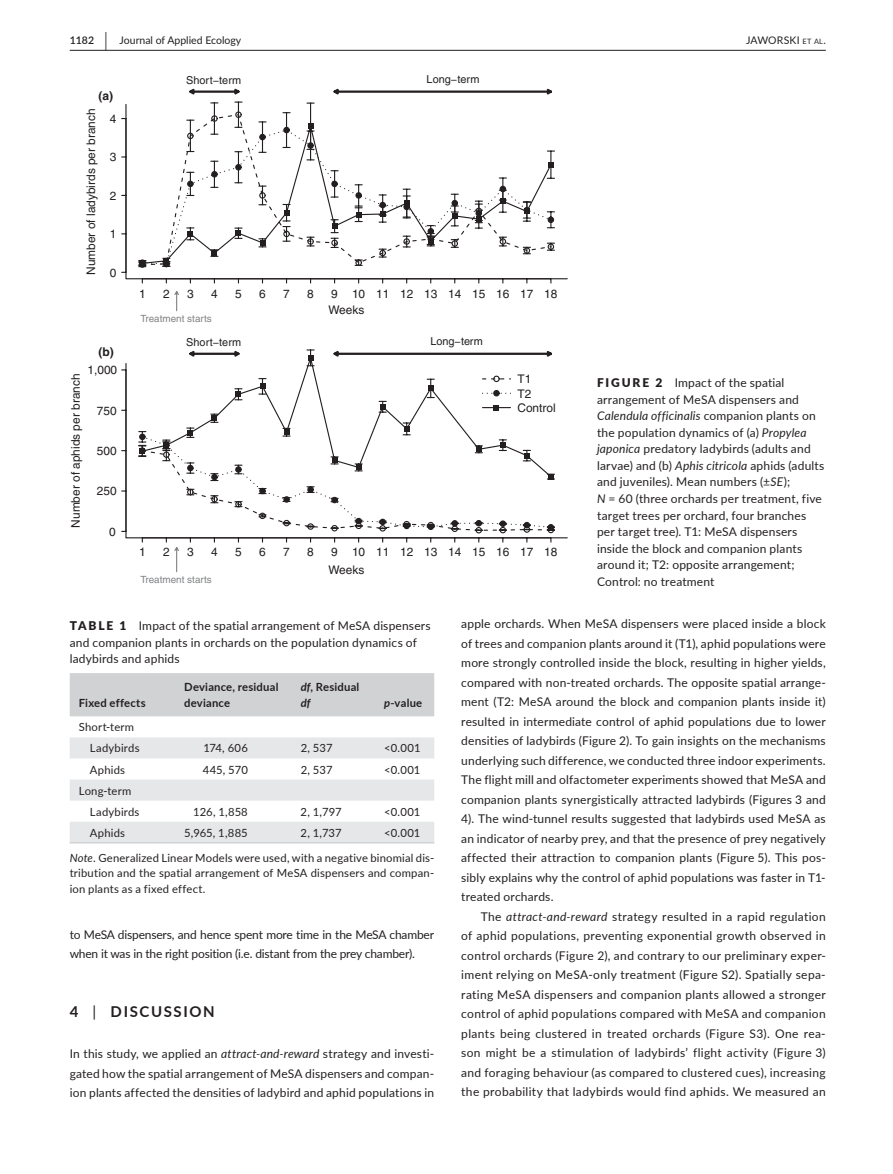
<style>
.page{position:relative;width:893px;height:1174px;background:#fff}
.page>*{position:absolute;margin:0;border:0;box-sizing:border-box;transform-origin:0 0}
.t1{font:700 15px "Lato";letter-spacing:.11em;color:#231f20}
.t2{font:12px/19.5px "Lato";letter-spacing:.015em;color:#231f20;text-align:justify}
.t3{font:12px/19.5px "Lato";letter-spacing:-.015em;color:#231f20}
.t4{font:700 12px "Helvetica";color:#231f20}
.t5{font:11.85px/14.4px "Helvetica";color:#231f20}
.t6{font:11.25px/21px "Lato";letter-spacing:.015em;color:#231f20}
.t7{font:700 11.25px/15.8px "Lato";letter-spacing:.02em;color:#231f20}
.t8{font:10.95px "Helvetica";color:#231f20}
.t9{font:10.5px "Lato";color:#231f20}
.t10{font:10.5px "Lato";letter-spacing:.015em;color:#231f20}
.t11{font:600 10.5px "Lato";color:#231f20}
.t12{font:9.9px "Helvetica";color:#808285}
.s1{font-size:19.5px}
.s2{font-size:7.35px}
.s3{font-weight:900}
.s4{font-style:italic}
.s5{font-weight:400}
</style>
<div class="page">
<hr style="left:70px;top:50px;width:756px;height:1px;background:#231f20">
<svg style="left:125px;top:103px;width:443px;height:177px"></svg>
<svg style="left:138px;top:112px;width:418px;height:155px"></svg>
<svg style="left:308px;top:124px;width:5px;height:5px"></svg>
<svg style="left:547px;top:150px;width:7px;height:29px"></svg>
<svg style="left:523px;top:201px;width:7px;height:21px"></svg>
<svg style="left:499px;top:186px;width:7px;height:27px"></svg>
<svg style="left:475px;top:200px;width:7px;height:29px"></svg>
<svg style="left:451px;top:205px;width:7px;height:21px"></svg>
<svg style="left:427px;top:228px;width:7px;height:18px"></svg>
<svg style="left:403px;top:189px;width:7px;height:29px"></svg>
<svg style="left:379px;top:205px;width:7px;height:18px"></svg>
<svg style="left:355px;top:207px;width:7px;height:15px"></svg>
<svg style="left:331px;top:219px;width:7px;height:29px"></svg>
<hr style="left:310px;top:103px;width:1px;height:46px;background:#231f20">
<svg style="left:283px;top:204px;width:7px;height:38px"></svg>
<svg style="left:259px;top:238px;width:7px;height:9px"></svg>
<svg style="left:235px;top:227px;width:7px;height:12px"></svg>
<svg style="left:211px;top:249px;width:7px;height:8px"></svg>
<svg style="left:187px;top:227px;width:7px;height:13px"></svg>
<svg style="left:163px;top:258px;width:7px;height:9px"></svg>
<svg style="left:139px;top:261px;width:7px;height:6px"></svg>
<svg style="left:186px;top:88px;width:57px;height:40px"></svg>
<svg style="left:333px;top:88px;width:219px;height:7px"></svg>
<svg style="left:174px;top:291px;width:5px;height:21px"></svg>
<svg style="left:125px;top:363px;width:443px;height:176px"></svg>
<svg style="left:138px;top:363px;width:418px;height:168px"></svg>
<svg style="left:307px;top:349px;width:7px;height:17px"></svg>
<svg style="left:189px;top:351px;width:51px;height:6px"></svg>
<svg style="left:333px;top:351px;width:219px;height:6px"></svg>
<svg style="left:139px;top:375px;width:416px;height:198px"></svg>
<div style="left:70px;top:673px;width:364px;height:43px;background:#d1d2d4"></div>
<svg style="left:70px;top:737px;width:364px;height:105px"></svg>
<hr style="left:70px;top:842px;width:105px;height:1px;background:#d1d2d4">
<hr style="left:175px;top:842px;width:117px;height:1px;background:#d1d2d4">
<hr style="left:292px;top:842px;width:83px;height:1px;background:#d1d2d4">
<hr style="left:375px;top:842px;width:59px;height:1px;background:#d1d2d4">
<p class="t11" style="left:70px;top:33px;width:39px">1182 <span class="s1">|</span></p>
<p class="t9" style="left:120px;top:33px;width:123px">Journal of Applied Ecology</p>
<p class="t10" style="left:746px;top:33px;width:81px">JAWORSKI <span class="s2">et al</span>.</p>
<p class="t4" style="left:98px;top:89px;width:16px">(a)</p>
<p class="t5" style="left:84px;top:275px;width:168px;rotate:-90deg">Number of ladybirds per branch</p>
<p class="t5" style="left:110px;top:111px;width:8px">4</p>
<p class="t5" style="left:110px;top:150px;width:8px">3</p>
<p class="t5" style="left:110px;top:188px;width:8px">2</p>
<p class="t5" style="left:110px;top:227px;width:8px">1</p>
<p class="t5" style="left:110px;top:265px;width:8px">0</p>
<p class="t4" style="left:98px;top:344px;width:17px">(b)</p>
<p class="t5" style="left:87px;top:363px;width:31px">1,000</p>
<p class="t5" style="left:69px;top:527px;width:155px;rotate:-90deg">Number of aphids per branch</p>
<p class="t5" style="left:97px;top:403px;width:21px">750</p>
<p class="t5" style="left:97px;top:443px;width:21px">500</p>
<p class="t5" style="left:97px;top:484px;width:21px">250</p>
<p class="t5" style="left:109px;top:524px;width:8px">0</p>
<p class="t8" style="left:186px;top:74px;width:57px">Short−term</p>
<p class="t8" style="left:426px;top:73px;width:54px">Long−term</p>
<p class="t5" style="left:139px;top:287px;width:8px">1</p>
<p class="t5" style="left:163px;top:287px;width:8px">2</p>
<p class="t5" style="left:187px;top:287px;width:8px">3</p>
<p class="t5" style="left:211px;top:287px;width:8px">4</p>
<p class="t5" style="left:235px;top:287px;width:8px">5</p>
<p class="t5" style="left:259px;top:287px;width:8px">6</p>
<p class="t5" style="left:283px;top:287px;width:8px">7</p>
<p class="t5" style="left:307px;top:287px;width:8px">8</p>
<p class="t5" style="left:331px;top:287px;width:228px">9 10 11 12 13 14 15 16 17 18</p>
<p class="t12" style="left:141px;top:313px;width:73px">Treatment starts</p>
<p class="t5" style="left:328px;top:303px;width:37px">Weeks</p>
<p class="t8" style="left:186px;top:336px;width:57px">Short−term</p>
<p class="t8" style="left:430px;top:335px;width:54px">Long−term</p>
<p class="t5" style="left:517px;top:372px;width:40px">T1<br>T2<br>Control</p>
<p class="t5" style="left:139px;top:545px;width:8px">1</p>
<p class="t5" style="left:163px;top:545px;width:8px">2</p>
<p class="t5" style="left:187px;top:545px;width:8px">3</p>
<p class="t5" style="left:211px;top:545px;width:8px">4</p>
<p class="t5" style="left:235px;top:545px;width:8px">5</p>
<p class="t5" style="left:259px;top:545px;width:8px">6</p>
<p class="t5" style="left:283px;top:545px;width:8px">7</p>
<p class="t5" style="left:307px;top:545px;width:8px">8</p>
<p class="t5" style="left:331px;top:545px;width:228px">9 10 11 12 13 14 15 16 17 18</p>
<p class="t12" style="left:141px;top:574px;width:73px">Treatment starts</p>
<p class="t5" style="left:328px;top:562px;width:37px">Weeks</p>
<p class="t2" style="left:597px;top:374px;width:229px;line-height:16.5px;text-align:left"><span class="s3">FIGURE 2</span> Impact of the spatial arrangement of MeSA dispensers and <span class="s4">Calendula officinalis</span> companion plants on the population dynamics of (a) <span class="s4">Propylea japonica</span> predatory ladybirds (adults and larvae) and (b) <span class="s4">Aphis citricola</span> aphids (adults and juveniles). Mean numbers (±<span class="s4">SE</span>);<br><span class="s4">N</span> = 60 (three orchards per treatment, five target trees per orchard, four branches per target tree). T1: MeSA dispensers inside the block and companion plants around it; T2: opposite arrangement; Control: no treatment</p>
<p class="t2" style="left:70px;top:617px;width:362px;line-height:16.5px;text-align:left"><span class="s3">TABLE 1</span> Impact of the spatial arrangement of MeSA dispensers and companion plants in orchards on the population dynamics of ladybirds and aphids</p>
<p class="t7" style="left:79px;top:694px;width:69px">Fixed effects</p>
<p class="t7" style="left:184px;top:679px;width:96px">Deviance, residual deviance</p>
<p class="t7" style="left:301px;top:679px;width:60px"><span class="s4">df</span>, Residual <span class="s4">df</span></p>
<p class="t7" style="left:384px;top:694px;width:40px"><span class="s4">p</span>-value</p>
<p class="t6" style="left:90px;top:716px;width:51px;text-indent:-11px">Short-term<br>Ladybirds</p>
<p class="t6" style="left:203px;top:737px;width:46px">174, 606</p>
<p class="t6" style="left:301px;top:737px;width:33px">2, 537</p>
<p class="t6" style="left:384px;top:737px;width:38px">&lt;0.001</p>
<p class="t6" style="left:90px;top:758px;width:37px">Aphids</p>
<p class="t6" style="left:203px;top:758px;width:47px">445, 570</p>
<p class="t6" style="left:301px;top:758px;width:33px">2, 537</p>
<p class="t6" style="left:384px;top:758px;width:38px">&lt;0.001</p>
<p class="t6" style="left:90px;top:779px;width:51px;text-indent:-11px">Long-term<br>Ladybirds</p>
<p class="t6" style="left:193px;top:800px;width:56px">126, 1,858</p>
<p class="t6" style="left:301px;top:800px;width:43px">2, 1,797</p>
<p class="t6" style="left:384px;top:800px;width:38px">&lt;0.001</p>
<p class="t6" style="left:90px;top:821px;width:37px">Aphids</p>
<p class="t6" style="left:184px;top:821px;width:65px">5,965, 1,885</p>
<p class="t6" style="left:301px;top:821px;width:43px">2, 1,737</p>
<p class="t6" style="left:384px;top:821px;width:38px">&lt;0.001</p>
<p class="t6" style="left:70px;top:849px;width:366px;line-height:15.8px;text-align:justify"><span class="s4">Note.</span> Generalized Linear Models were used, with a negative binomial dis&shy;tribution and the spatial arrangement of MeSA dispensers and compan&shy;ion plants as a fixed effect.</p>
<p class="t3" style="left:70px;top:924px;width:366px">to MeSA dispensers, and hence spent more time in the MeSA chamber when it was in the right position (i.e. distant from the prey chamber).</p>
<p class="t1" style="left:70px;top:1000px;width:147px">4 <span class="s5">|</span> DISCUSSION</p>
<p class="t2" style="left:70px;top:1043px;width:366px">In this study, we applied an <span class="s4">attract-and-reward</span> strategy and investi&shy;gated how the spatial arrangement of MeSA dispensers and compan&shy;ion plants affected the densities of ladybird and aphid populations in</p>
<p class="t2" style="left:461px;top:613px;width:366px">apple orchards. When MeSA dispensers were placed inside a block of trees and companion plants around it (T1), aphid populations were more strongly controlled inside the block, resulting in higher yields, compared with non-treated orchards. The opposite spatial arrange&shy;ment (T2: MeSA around the block and companion plants inside it) resulted in intermediate control of aphid populations due to lower densities of ladybirds (Figure 2). To gain insights on the mechanisms underlying such difference, we conducted three indoor experiments.<br>The flight mill and olfactometer experiments showed that MeSA and companion plants synergistically attracted ladybirds (Figures 3 and 4). The wind-tunnel results suggested that ladybirds used MeSA as an indicator of nearby prey, and that the presence of prey negatively affected their attraction to companion plants (Figure 5). This pos&shy;sibly explains why the control of aphid populations was faster in T1- treated orchards.</p>
<p class="t2" style="left:461px;top:906px;width:366px;text-indent:20px">The <span class="s4">attract-and-reward</span> strategy resulted in a rapid regulation of aphid populations, preventing exponential growth observed in control orchards (Figure 2), and contrary to our preliminary exper&shy;iment relying on MeSA-only treatment (Figure S2). Spatially sepa&shy;rating MeSA dispensers and companion plants allowed a stronger control of aphid populations compared with MeSA and companion plants being clustered in treated orchards (Figure S3). One rea&shy;son might be a stimulation of ladybirds’ flight activity (Figure 3) and foraging behaviour (as compared to clustered cues), increasing the probability that ladybirds would find aphids. We measured an</p>
</div>
